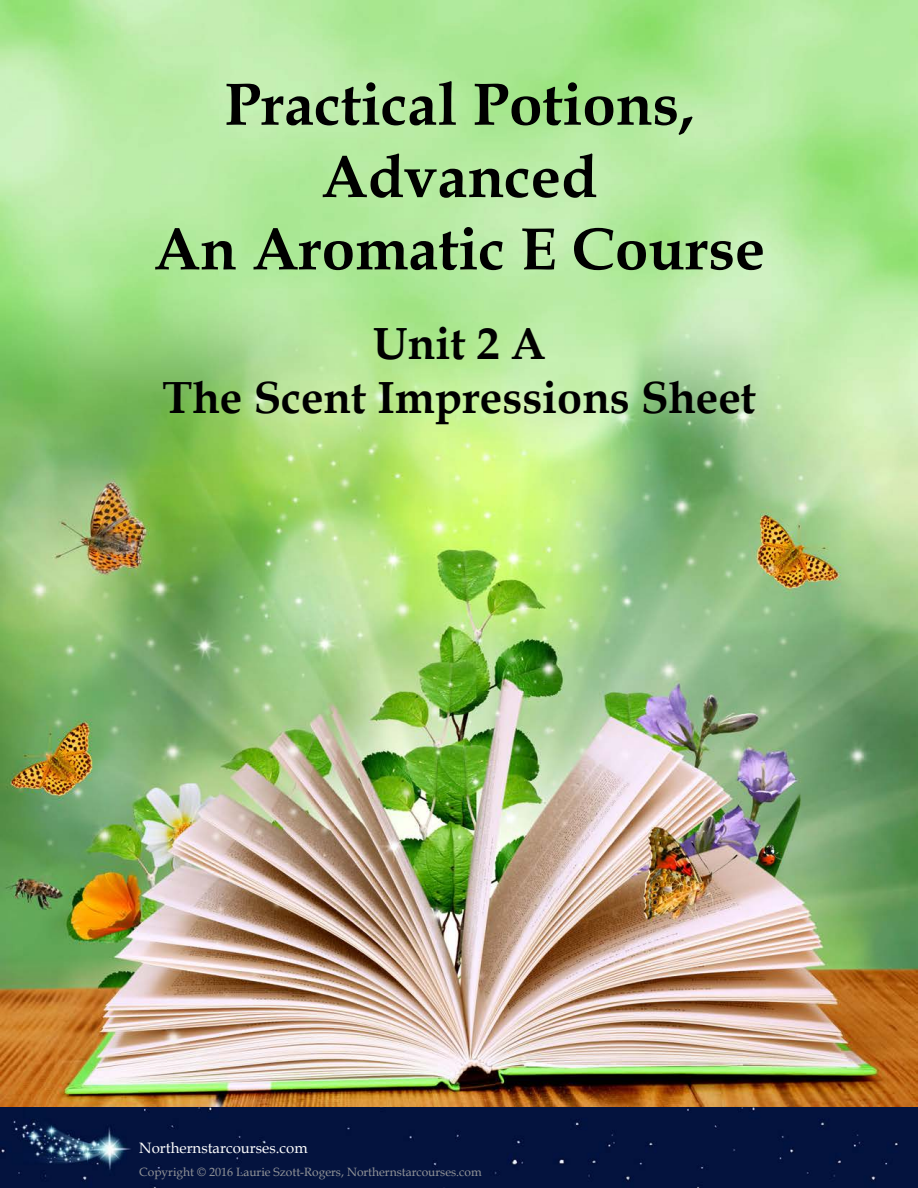
<style>
.page{position:relative;width:918px;height:1188px;background:#fff}
.page>*{position:absolute;margin:0;border:0;box-sizing:border-box;transform-origin:0 0}
.t1{font:700 60px/72.3px "Book Antiqua";color:#000;text-align:center}
.t2{font:700 45px/54.3px "Book Antiqua";color:#000;text-align:center}
.Body_small{font:15px "Book Antiqua";color:#fff}
.t3{font:12px "Book Antiqua";color:#939598}
</style>
<div class="page">
<img style="left:0;top:0;width:918px;height:1188px">
<h1 class="t1" style="left:153px;top:69px;width:613px">Practical Potions,<br>Advanced<br>An Aromatic E Course</h1>
<h2 class="t2" style="left:162px;top:318px;width:595px">Unit 2 A<br>The Scent Impressions Sheet</h2>
<p class="Body_small" style="left:139px;top:1137px;width:170px">Northernstarcourses.com</p>
<p class="t3" style="left:139px;top:1163px;width:344px">Copyright © 2016 Laurie Szott-Rogers, Northernstarcourses.com</p>
</div>
